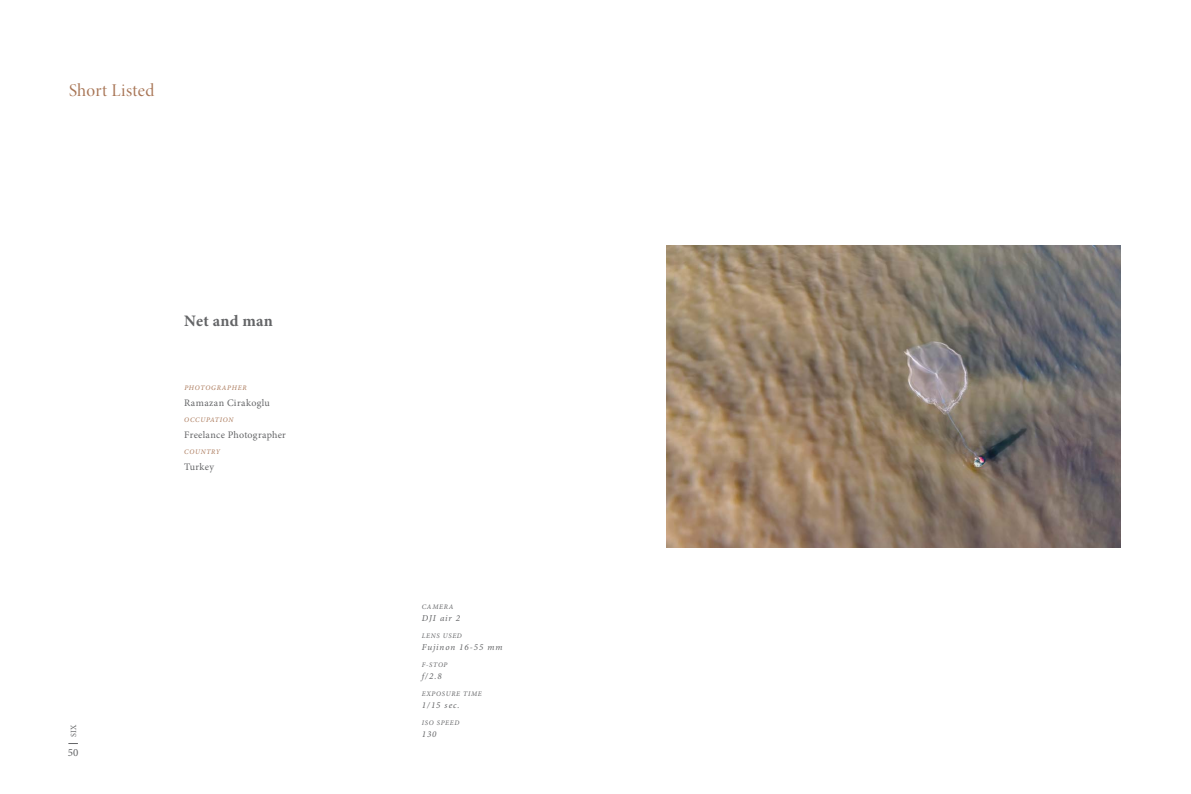
<style>
.page{position:relative;width:1191px;height:794px;background:#fff}
.page>*{position:absolute;margin:0;border:0;box-sizing:border-box;transform-origin:0 0}
.t1{font:18px "Minion Pro Disp";letter-spacing:.02em;color:#a87555}
.t2{font:700 16px "Minion Pro";letter-spacing:.015em;color:#636466}
.t3{font:11px "Minion Pro";color:#636466}
.t4{font:10px "Minion Pro";letter-spacing:.03em;color:#636466}
.t5{font:italic 9px "Minion Pro";letter-spacing:.1em;color:#636466}
.t6{font:8px "Minion Pro";color:#636466}
.t7{font:italic 7px "Minion Pro";letter-spacing:.1em;color:#636466}
.t8{font:italic 7px "Minion Pro";letter-spacing:.1em;color:#a87555}
</style>
<div class="page">
<img style="left:666px;top:246px;width:454px;height:302px">
<h1 class="t1" style="left:69px;top:80px;width:87px">Short Listed</h1>
<h2 class="t2" style="left:184px;top:312px;width:90px">Net and man</h2>
<p class="t8" style="left:184px;top:384px;width:64px">PHOTOGRAPHER</p>
<p class="t4" style="left:184px;top:396px;width:87px">Ramazan Cirakoglu</p>
<p class="t8" style="left:184px;top:416px;width:51px">OCCUPATION</p>
<p class="t4" style="left:184px;top:428px;width:103px">Freelance Photographer</p>
<p class="t8" style="left:184px;top:448px;width:37px">COUNTRY</p>
<p class="t4" style="left:184px;top:460px;width:31px">Turkey</p>
<p class="t6" style="left:68px;top:737px;width:14px;rotate:-90deg">SIX</p>
<p class="t3" style="left:68px;top:745px;width:12px">50</p>
<p class="t7" style="left:422px;top:603px;width:33px">CAMERA</p>
<p class="t5" style="left:422px;top:613px;width:40px">DJI air 2</p>
<p class="t7" style="left:422px;top:632px;width:42px">LENS USED</p>
<p class="t5" style="left:422px;top:642px;width:82px">Fujinon 16-55 mm</p>
<p class="t7" style="left:422px;top:661px;width:27px">F-STOP</p>
<p class="t5" style="left:422px;top:671px;width:21px">f/2.8</p>
<p class="t7" style="left:422px;top:690px;width:61px">EXPOSURE TIME</p>
<p class="t5" style="left:422px;top:700px;width:39px">1/15 sec.</p>
<p class="t7" style="left:422px;top:719px;width:39px">ISO SPEED</p>
<p class="t5" style="left:422px;top:729px;width:16px">130</p>
</div>
